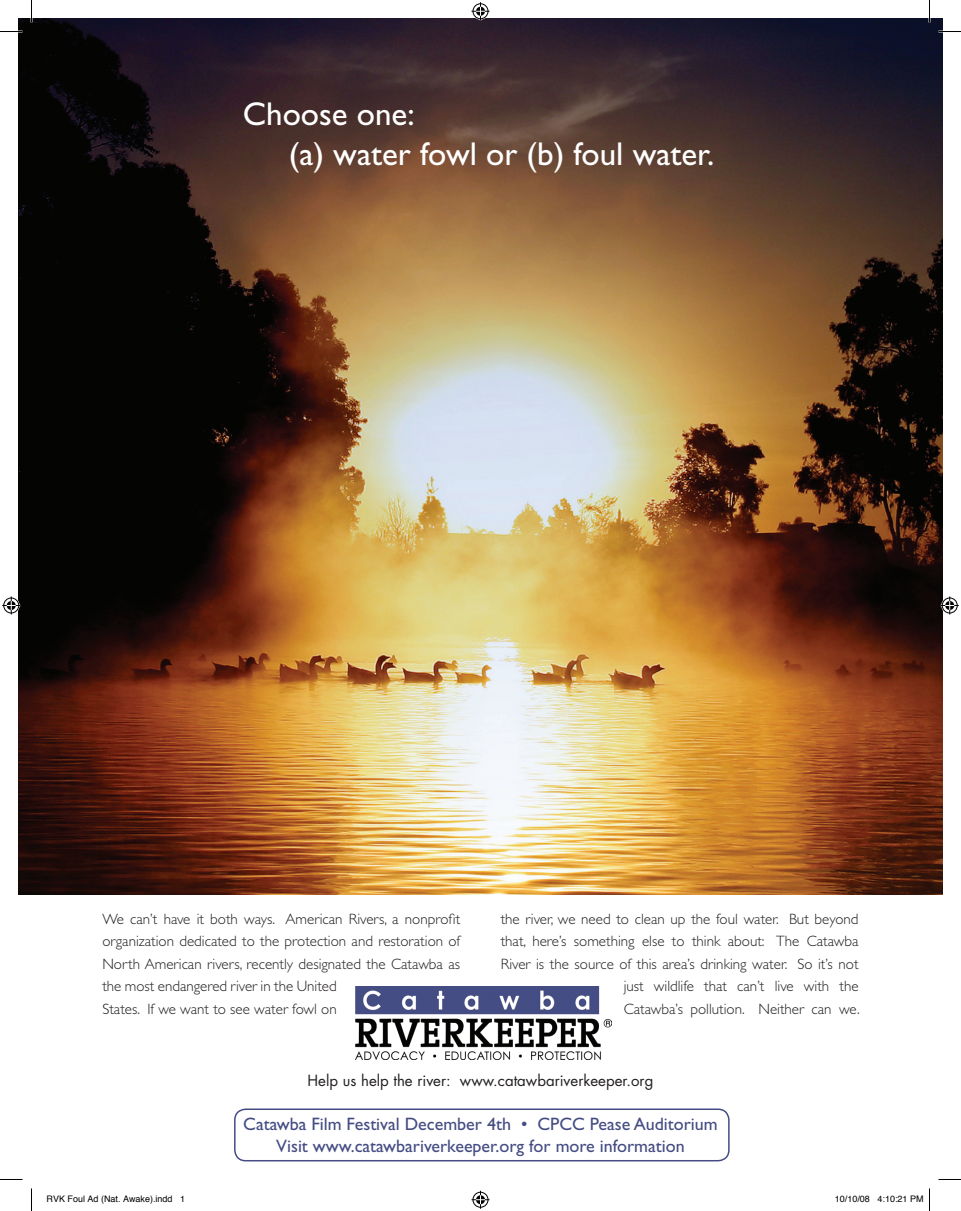
<style>
.page{position:relative;width:961px;height:1211px;background:#fff}
.page>*{position:absolute;margin:0;border:0;box-sizing:border-box;transform-origin:0 0}
.t1{font:33px/39.6px "Gill Sans";color:#fff}
.t2{font:18px/21.6px "Gill Sans";color:#444c83;text-align:center}
.t3{font:300 15px/22.5px "Gill Sans";color:#231f20}
.t4{font:15px "Futura";color:#231f20}
.t5{font:9px "Helvetica";color:#000}
</style>
<div class="page">
<img style="left:18px;top:18px;width:925px;height:876px">
<img style="left:355px;top:986px;width:256px;height:73px">
<div style="left:234px;top:1108px;width:495px;height:53px;border:2px solid #444c83;border-radius:11px"></div>
<hr style="left:928px;top:0;width:2px;height:22px;background:#fff">
<svg style="left:0;top:31px;width:22px;height:1px"></svg>
<svg style="left:938px;top:31px;width:23px;height:1px"></svg>
<svg style="left:0;top:1179px;width:22px;height:1px"></svg>
<svg style="left:938px;top:1179px;width:23px;height:1px"></svg>
<svg style="left:31px;top:0;width:1px;height:22px"></svg>
<svg style="left:31px;top:1188px;width:1px;height:22px"></svg>
<svg style="left:929px;top:0;width:1px;height:22px"></svg>
<svg style="left:929px;top:1188px;width:1px;height:22px"></svg>
<svg style="left:471px;top:2px;width:18px;height:18px"></svg>
<svg style="left:471px;top:1190px;width:18px;height:18px"></svg>
<svg style="left:2px;top:596px;width:18px;height:18px"></svg>
<svg style="left:940px;top:596px;width:18px;height:18px"></svg>
<h1 class="t1" style="left:289px;top:94px;width:427px;text-indent:-46px">Choose one:<br>(a) water fowl or (b) foul water.</h1>
<p class="t3" style="left:102px;top:907px;width:359px">We can’t have it both ways. American Rivers, a nonprofit organization dedicated to the protection and restoration of North American rivers, recently designated the Catawba as the most endangered river in the United<br>States. If we want to see water fowl on</p>
<p class="t3" style="left:501px;top:907px;width:360px;text-align:right">the river, we need to clean up the foul water. But beyond that, here’s something else to think about: The Catawba River is the source of this area’s drinking water. So it’s not just wildlife that can’t live with the<br>Catawba’s pollution. Neither can we.</p>
<p class="t4" style="left:308px;top:1070px;width:347px">Help us help the river: www.catawbariverkeeper.org</p>
<p class="t2" style="left:243px;top:1113px;width:476px">Catawba Film Festival December 4th • CPCC Pease Auditorium<br>Visit www.catawbariverkeeper.org for more information</p>
<p class="t5" style="left:46px;top:1191px;width:140px">RVK Foul Ad (Nat. Awake).indd 1</p>
<p class="t5" style="left:835px;top:1191px;width:90px">10/10/08 4:10:21 PM</p>
</div>
